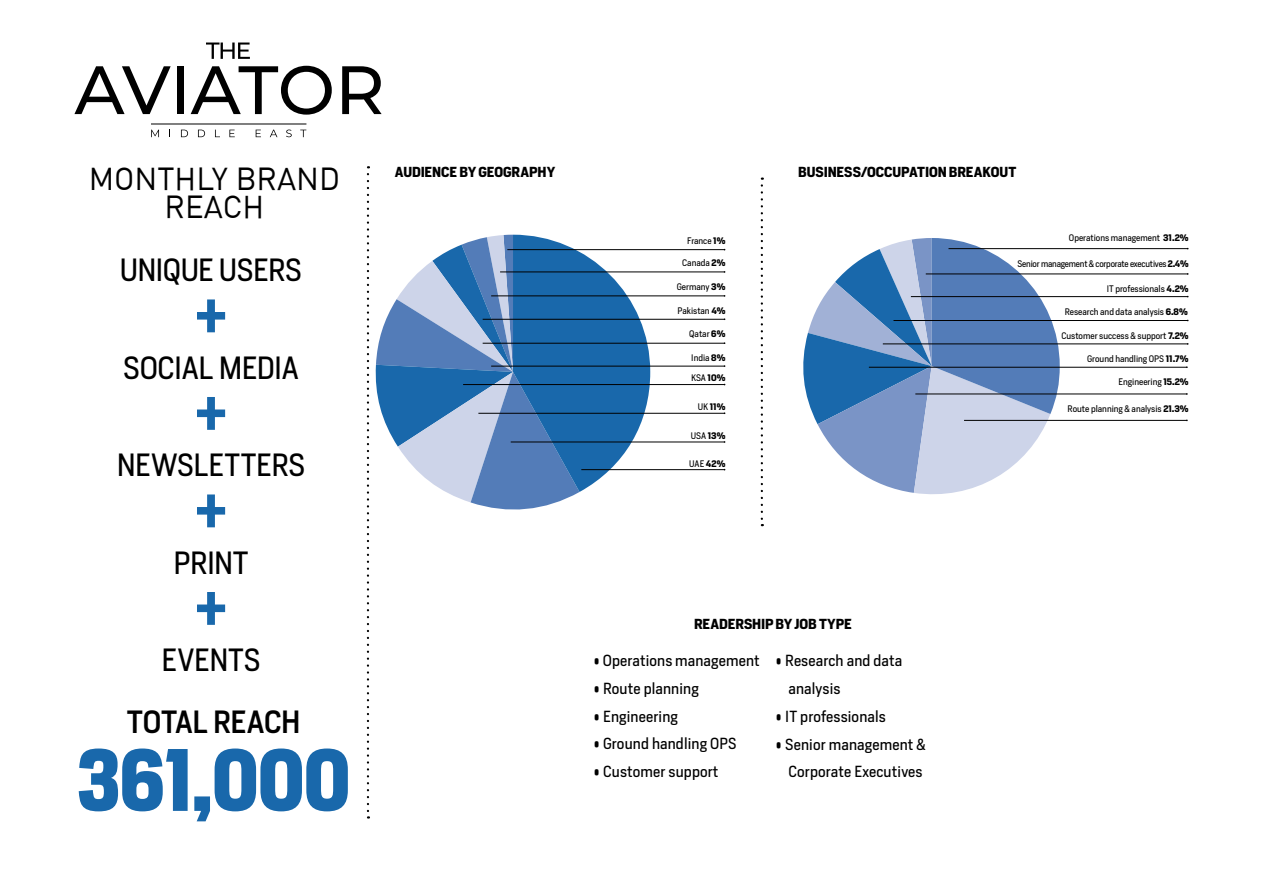
<style>
.page{position:relative;width:1263px;height:893px;background:#fff}
.page>*{position:absolute;margin:0;border:0;box-sizing:border-box;transform-origin:0 0}
.t1{font:700 82.5px "Heron Sans Cond";color:#1968ab}
.t2{font:500 75px "Heron Sans Cond";color:#1968ab}
.t3{font:31.35px/27.8px "CWDIN Pro";color:#000;text-align:center}
.t4{font:30px "Heron Sans";letter-spacing:-.015em;color:#000}
.t5{font:500 30px "Heron Sans";letter-spacing:-.01em;color:#000}
.t6{font:15px/27.8px "Heron Sans";letter-spacing:.01em;color:#000}
.t7{font:700 13.5px "Heron Sans";letter-spacing:-.005em;color:#000}
.t8{font:8.85px "Heron Sans";color:#000}
.t9{font:8.85px "Heron Sans";letter-spacing:-.02em;color:#000}
.t10{font:700 8.85px "Heron Sans";color:#000}
.s1{font-weight:700}
.s2{font-weight:400}
</style>
<div class="page">
<svg style="left:803px;top:238px;width:257px;height:257px"></svg>
<hr style="left:911px;top:296px;width:277px;height:1px;background:#000">
<hr style="left:893px;top:320px;width:295px;height:1px;background:#000">
<hr style="left:869px;top:367px;width:318px;height:1px;background:#000">
<hr style="left:926px;top:274px;width:262px;height:1px;background:#000">
<hr style="left:948px;top:248px;width:240px;height:1px;background:#000">
<hr style="left:883px;top:344px;width:305px;height:1px;background:#000">
<hr style="left:915px;top:394px;width:272px;height:1px;background:#000">
<hr style="left:964px;top:420px;width:223px;height:1px;background:#000">
<svg style="left:367px;top:174px;width:283px;height:645px"></svg>
<svg style="left:761px;top:178px;width:2px;height:348px"></svg>
<hr style="left:483px;top:343px;width:242px;height:1px;background:#000">
<hr style="left:483px;top:319px;width:242px;height:1px;background:#000">
<hr style="left:491px;top:296px;width:234px;height:1px;background:#000">
<hr style="left:500px;top:272px;width:225px;height:1px;background:#000">
<hr style="left:507px;top:249px;width:218px;height:1px;background:#000">
<hr style="left:463px;top:384px;width:262px;height:1px;background:#000">
<hr style="left:491px;top:366px;width:234px;height:1px;background:#000">
<hr style="left:478px;top:413px;width:247px;height:1px;background:#000">
<hr style="left:511px;top:442px;width:214px;height:1px;background:#000">
<hr style="left:581px;top:469px;width:144px;height:1px;background:#000">
<svg style="left:74px;top:66px;width:97px;height:48px"></svg>
<div style="left:177px;top:66px;width:7px;height:48px;background:#000"></div>
<svg style="left:191px;top:66px;width:141px;height:49px"></svg>
<svg style="left:342px;top:66px;width:40px;height:48px"></svg>
<svg style="left:206px;top:43px;width:44px;height:16px"></svg>
<svg style="left:151px;top:130px;width:8px;height:7px"></svg>
<svg style="left:181px;top:130px;width:7px;height:7px"></svg>
<svg style="left:198px;top:130px;width:7px;height:7px"></svg>
<svg style="left:229px;top:130px;width:6px;height:7px"></svg>
<svg style="left:256px;top:130px;width:5px;height:7px"></svg>
<svg style="left:270px;top:130px;width:7px;height:7px"></svg>
<svg style="left:286px;top:130px;width:6px;height:7px"></svg>
<svg style="left:300px;top:130px;width:6px;height:7px"></svg>
<hr style="left:151px;top:124px;width:155px;height:1px;background:#000">
<h3 class="t3" style="left:89px;top:164px;width:253px">MONTHLY BRAND<br>REACH</h3>
<h3 class="t4" style="left:120px;top:251px;width:184px">UNIQUE USERS</h3>
<h2 class="t2" style="left:192px;top:268px;width:39px">+</h2>
<h3 class="t4" style="left:123px;top:349px;width:177px">SOCIAL MEDIA</h3>
<h2 class="t2" style="left:192px;top:366px;width:39px">+</h2>
<h3 class="t4" style="left:117px;top:446px;width:190px">NEWSLETTERS</h3>
<h2 class="t2" style="left:192px;top:463px;width:39px">+</h2>
<h3 class="t4" style="left:174px;top:544px;width:76px">PRINT</h3>
<h2 class="t2" style="left:192px;top:561px;width:39px">+</h2>
<h3 class="t4" style="left:161px;top:641px;width:101px">EVENTS</h3>
<h3 class="t5" style="left:127px;top:703px;width:175px">TOTAL REACH</h3>
<h1 class="t1" style="left:77px;top:726px;width:274px">361,000</h1>
<h3 class="t7" style="left:395px;top:163px;width:162px">AUDIENCE BY GEOGRAPHY</h3>
<h3 class="t7" style="left:798px;top:163px;width:219px">BUSINESS/OCCUPATION BREAKOUT</h3>
<p class="t8" style="left:687px;top:235px;width:40px">France <span class="s1">1%</span></p>
<p class="t8" style="left:1069px;top:232px;width:121px">Operations management <span class="s1">31.2%</span></p>
<p class="t8" style="left:682px;top:257px;width:45px">Canada <span class="s1">2%</span></p>
<p class="t9" style="left:1017px;top:258px;width:172px">Senior management &amp; corporate executives <span class="s1">2.4%</span></p>
<p class="t8" style="left:677px;top:282px;width:50px">Germany <span class="s1">3%</span></p>
<p class="t8" style="left:1107px;top:284px;width:83px">IT professionals <span class="s1">4.2%</span></p>
<p class="t8" style="left:677px;top:305px;width:49px">Pakistan <span class="s1">4%</span></p>
<p class="t8" style="left:1065px;top:306px;width:124px">Research and data analysis <span class="s1">6.8%</span></p>
<p class="t8" style="left:689px;top:328px;width:38px">Qatar <span class="s1">6%</span></p>
<p class="t8" style="left:1061px;top:330px;width:129px">Customer success &amp; support <span class="s1">7.2%</span></p>
<p class="t8" style="left:691px;top:352px;width:36px">India <span class="s1">8%</span></p>
<p class="t8" style="left:1087px;top:353px;width:103px">Ground handling OPS <span class="s1">11.7%</span></p>
<p class="t8" style="left:691px;top:373px;width:36px">KSA <span class="s1">10%</span></p>
<p class="t10" style="left:698px;top:401px;width:29px"><span class="s2">UK</span> 11%</p>
<p class="t8" style="left:1118px;top:376px;width:72px">Engineering <span class="s1">15.2%</span></p>
<p class="t8" style="left:1068px;top:403px;width:122px">Route planning &amp; analysis <span class="s1">21.3%</span></p>
<p class="t8" style="left:691px;top:430px;width:36px">USA <span class="s1">13%</span></p>
<p class="t8" style="left:689px;top:458px;width:38px">UAE <span class="s1">42%</span></p>
<h3 class="t7" style="left:694px;top:615px;width:160px">READERSHIP BY JOB TYPE</h3>
<h3 class="t6" style="left:593px;top:646px;width:168px">• Operations management</h3>
<h3 class="t6" style="left:593px;top:674px;width:107px">• Route planning</h3>
<h3 class="t6" style="left:593px;top:702px;width:86px">• Engineering</h3>
<h3 class="t6" style="left:593px;top:730px;width:144px">• Ground handling OPS</h3>
<h3 class="t6" style="left:593px;top:758px;width:127px">• Customer support</h3>
<h3 class="t6" style="left:788px;top:646px;width:115px;text-indent:-13px">• Research and data analysis</h3>
<h3 class="t6" style="left:776px;top:702px;width:112px">• IT professionals</h3>
<h3 class="t6" style="left:776px;top:730px;width:152px;text-align:right">• Senior management &amp;<br>Corporate Executives</h3>
</div>
